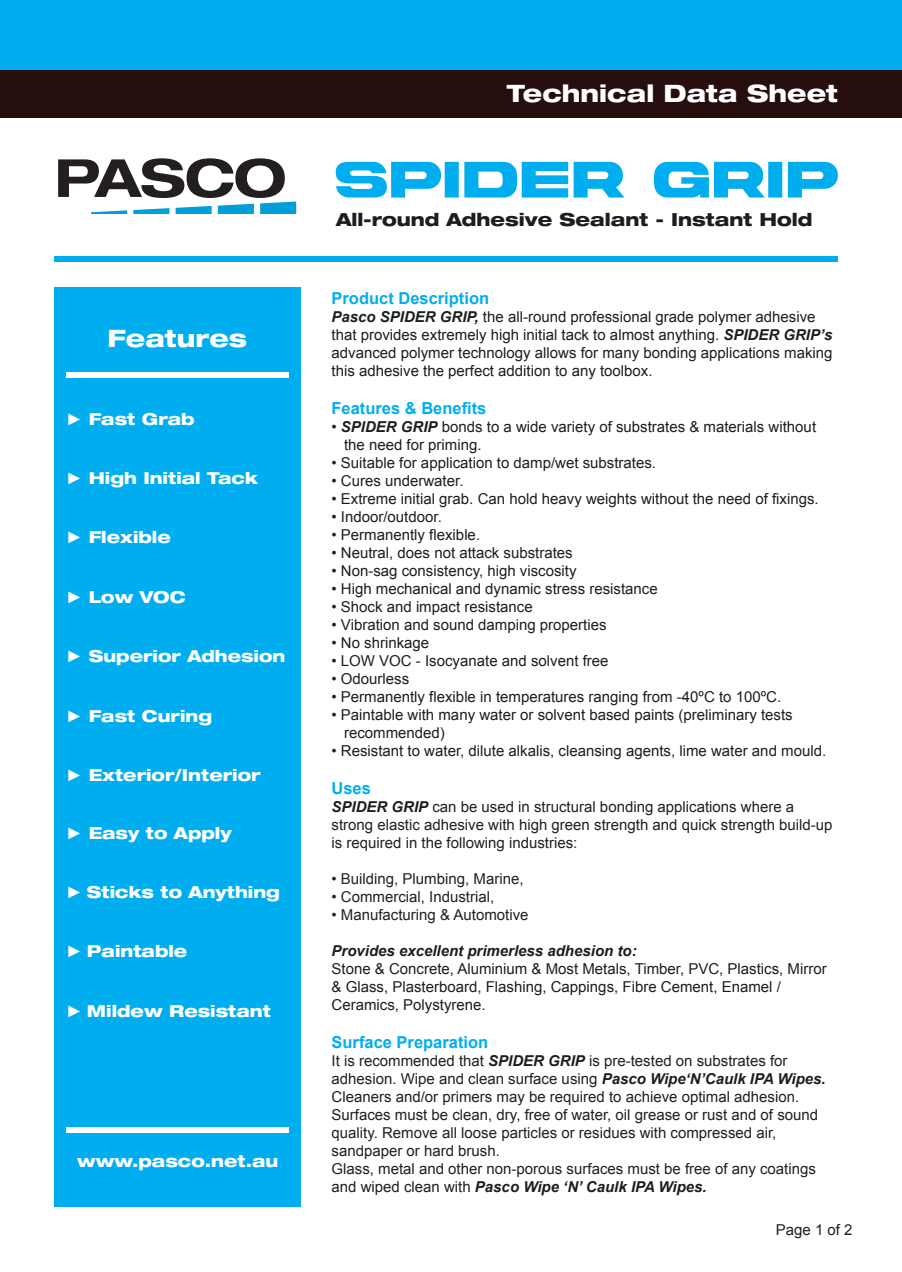
<style>
.page{position:relative;width:902px;height:1272px;background:#fff}
.page>*{position:absolute;margin:0;border:0;box-sizing:border-box;transform-origin:0 0}
.t1{font:800 expanded 24px "Helvetica Neue LT Pro";color:#fff}
.t2{font:800 expanded 18px "Helvetica Neue LT Pro";color:#1b1f1c}
.t3{font:800 expanded 16.5px "Helvetica Neue LT Pro";color:#fff}
.t4{font:700 16.5px "Arial";color:#00aeef}
.t5{font:15px/18px "Arial";color:#1b1f1c}
.t6{font:15px/18px "Arial";color:#231f20}
.t7{font:italic 700 15px "Arial";color:#1b1f1c}
.s1{font-family:"Arial";font-weight:700;font-stretch:normal}
.s2{font-weight:700;font-style:italic}
.s3{font-weight:700;font-style:italic;color:#1b1f1c}
</style>
<div class="page">
<div style="left:54px;top:287px;width:247px;height:920px;background:#00aeef"></div>
<div style="left:54px;top:256px;width:783px;height:6px;background:#00aeef"></div>
<div style="left:0;top:0;width:902px;height:85px;background:#00aeef"></div>
<div style="left:66px;top:372px;width:223px;height:5px;background:#fff"></div>
<div style="left:66px;top:1127px;width:223px;height:5px;background:#fff"></div>
<svg style="left:58px;top:158px;width:238px;height:56px"></svg>
<div style="left:0;top:70px;width:902px;height:47px;background:#270e0e"></div>
<svg style="left:336px;top:162px;width:502px;height:36px"></svg>
<h1 class="t1" style="left:108px;top:323px;width:141px">Features</h1>
<p class="t3" style="left:66px;top:408px;width:130px"><span class="s1">►</span> Fast Grab</p>
<p class="t3" style="left:66px;top:467px;width:193px"><span class="s1">►</span> High Initial Tack</p>
<p class="t3" style="left:66px;top:527px;width:106px"><span class="s1">►</span> Flexible</p>
<p class="t3" style="left:66px;top:586px;width:121px"><span class="s1">►</span> Low VOC</p>
<p class="t3" style="left:66px;top:646px;width:221px"><span class="s1">►</span> Superior Adhesion</p>
<p class="t3" style="left:66px;top:705px;width:148px"><span class="s1">►</span> Fast Curing</p>
<p class="t3" style="left:66px;top:764px;width:196px"><span class="s1">►</span> Exterior/Interior</p>
<p class="t3" style="left:66px;top:822px;width:167px"><span class="s1">►</span> Easy to Apply</p>
<p class="t3" style="left:66px;top:881px;width:215px"><span class="s1">►</span> Sticks to Anything</p>
<p class="t3" style="left:66px;top:941px;width:123px"><span class="s1">►</span> Paintable</p>
<p class="t3" style="left:66px;top:1000px;width:207px"><span class="s1">►</span> Mildew Resistant</p>
<p class="t3" style="left:77px;top:1150px;width:203px">www.pasco.net.au</p>
<h1 class="t1" style="left:507px;top:78px;width:333px">Technical Data Sheet</h1>
<p class="t2" style="left:336px;top:208px;width:478px">All-round Adhesive Sealant - Instant Hold</p>
<p class="t4" style="left:332px;top:288px;width:159px">Product Description</p>
<p class="t5" style="left:332px;top:308px;width:503px"><span class="s2">Pasco SPIDER GRIP,</span> the all-round professional grade polymer adhesive that provides extremely high initial tack to almost anything. <span class="s2">SPIDER GRIP’s </span>advanced polymer technology allows for many bonding applications making this adhesive the perfect addition to any toolbox.</p>
<p class="t4" style="left:332px;top:397px;width:156px">Features &amp; Benefits</p>
<p class="t5" style="left:344px;top:418px;width:474px;text-indent:-13px">• <span class="s2">SPIDER GRIP</span> bonds to a wide variety of substrates &amp; materials without the need for priming.</p>
<p class="t5" style="left:332px;top:454px;width:326px">• Suitable for application to damp/wet substrates.</p>
<p class="t5" style="left:332px;top:472px;width:133px">• Cures underwater.</p>
<p class="t5" style="left:332px;top:490px;width:489px">• Extreme initial grab. Can hold heavy weights without the need of fixings.</p>
<p class="t5" style="left:332px;top:508px;width:112px">• Indoor/outdoor.</p>
<p class="t5" style="left:332px;top:526px;width:150px">• Permanently flexible.</p>
<p class="t5" style="left:332px;top:544px;width:243px">• Neutral, does not attack substrates</p>
<p class="t5" style="left:332px;top:562px;width:247px">• Non-sag consistency, high viscosity</p>
<p class="t5" style="left:332px;top:580px;width:328px">• High mechanical and dynamic stress resistance</p>
<p class="t5" style="left:332px;top:598px;width:203px">• Shock and impact resistance</p>
<p class="t5" style="left:332px;top:616px;width:277px">• Vibration and sound damping properties</p>
<p class="t5" style="left:332px;top:634px;width:99px">• No shrinkage</p>
<p class="t5" style="left:332px;top:652px;width:279px">• LOW VOC - Isocyanate and solvent free</p>
<p class="t5" style="left:332px;top:670px;width:79px">• Odourless</p>
<p class="t5" style="left:332px;top:688px;width:451px">• Permanently flexible in temperatures ranging from -40ºC to 100ºC.</p>
<p class="t5" style="left:344px;top:706px;width:450px;text-indent:-13px">• Paintable with many water or solvent based paints (preliminary tests recommended)</p>
<p class="t5" style="left:332px;top:742px;width:496px">• Resistant to water, dilute alkalis, cleansing agents, lime water and mould.</p>
<p class="t4" style="left:332px;top:777px;width:41px">Uses</p>
<p class="t6" style="left:332px;top:798px;width:503px"><span class="s3">SPIDER GRIP</span> can be used in structural bonding applications where a strong elastic adhesive with high green strength and quick strength build-up is required in the following industries:</p>
<p class="t6" style="left:332px;top:870px;width:193px">• Building, Plumbing, Marine,</p>
<p class="t6" style="left:332px;top:888px;width:164px">• Commercial, Industrial,</p>
<p class="t6" style="left:332px;top:906px;width:199px">• Manufacturing &amp; Automotive</p>
<p class="t7" style="left:332px;top:941px;width:307px">Provides excellent primerless adhesion to:</p>
<p class="t5" style="left:332px;top:960px;width:497px">Stone &amp; Concrete, Aluminium &amp; Most Metals, Timber, PVC, Plastics, Mirror &amp; Glass, Plasterboard, Flashing, Cappings, Fibre Cement, Enamel /<br>Ceramics, Polystyrene.</p>
<p class="t4" style="left:332px;top:1031px;width:158px">Surface Preparation</p>
<p class="t6" style="left:332px;top:1052px;width:496px">It is recommended that <span class="s3">SPIDER GRIP</span> is pre-tested on substrates for adhesion. Wipe and clean surface using <span class="s3">Pasco Wipe‘N’Caulk IPA Wipes.<br></span>Cleaners and/or primers may be required to achieve optimal adhesion.<br>Surfaces must be clean, dry, free of water, oil grease or rust and of sound quality. Remove all loose particles or residues with compressed air, sandpaper or hard brush.<br>Glass, metal and other non-porous surfaces must be free of any coatings and wiped clean with <span class="s3">Pasco Wipe ‘N’ Caulk IPA Wipes.</span></p>
<p class="t6" style="left:776px;top:1221px;width:78px">Page 1 of 2</p>
</div>
